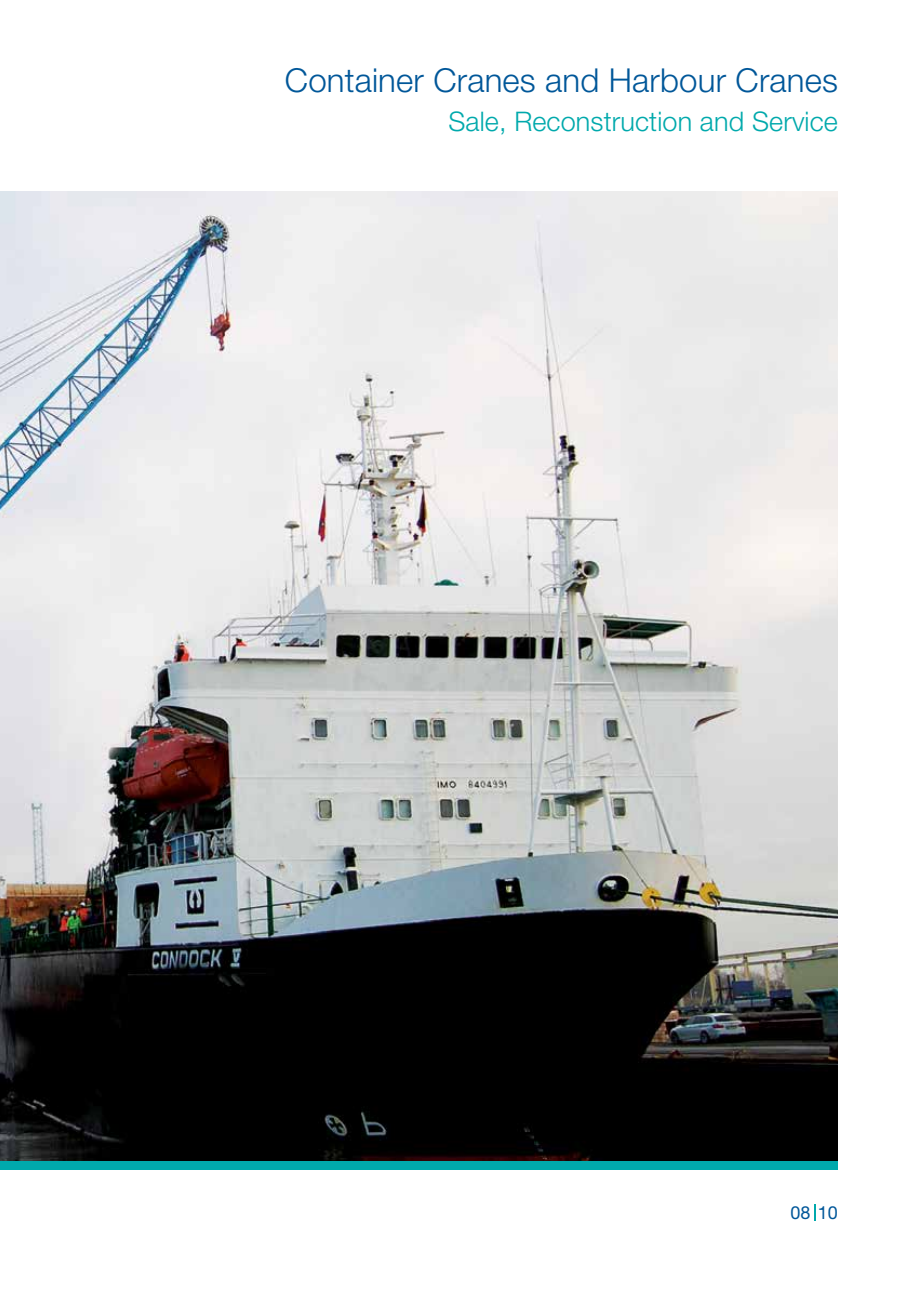
<style>
.page{position:relative;width:906px;height:1289px;background:#fff}
.page>*{position:absolute;margin:0;border:0;box-sizing:border-box;transform-origin:0 0}
.t1{font:300 33px "Helvetica Neue LT Std";letter-spacing:.005em;color:#005799}
.t2{font:300 27px "Helvetica Neue LT Std";letter-spacing:.005em;color:#00a9ac}
.t3{font:18px "Helvetica Neue LT Std";color:#005799}
</style>
<div class="page">
<svg style="left:814px;top:1204px;width:1px;height:16px"></svg>
<img style="left:0;top:191px;width:838px;height:970px">
<div style="left:0;top:1161px;width:838px;height:8px;background:#00a9ac"></div>
<p class="t1" style="left:285px;top:60px;width:554px">Container Cranes and Harbour Cranes</p>
<p class="t2" style="left:448px;top:104px;width:391px">Sale, Reconstruction and Service</p>
<p class="t3" style="left:790px;top:1201px;width:49px">08 10</p>
</div>
